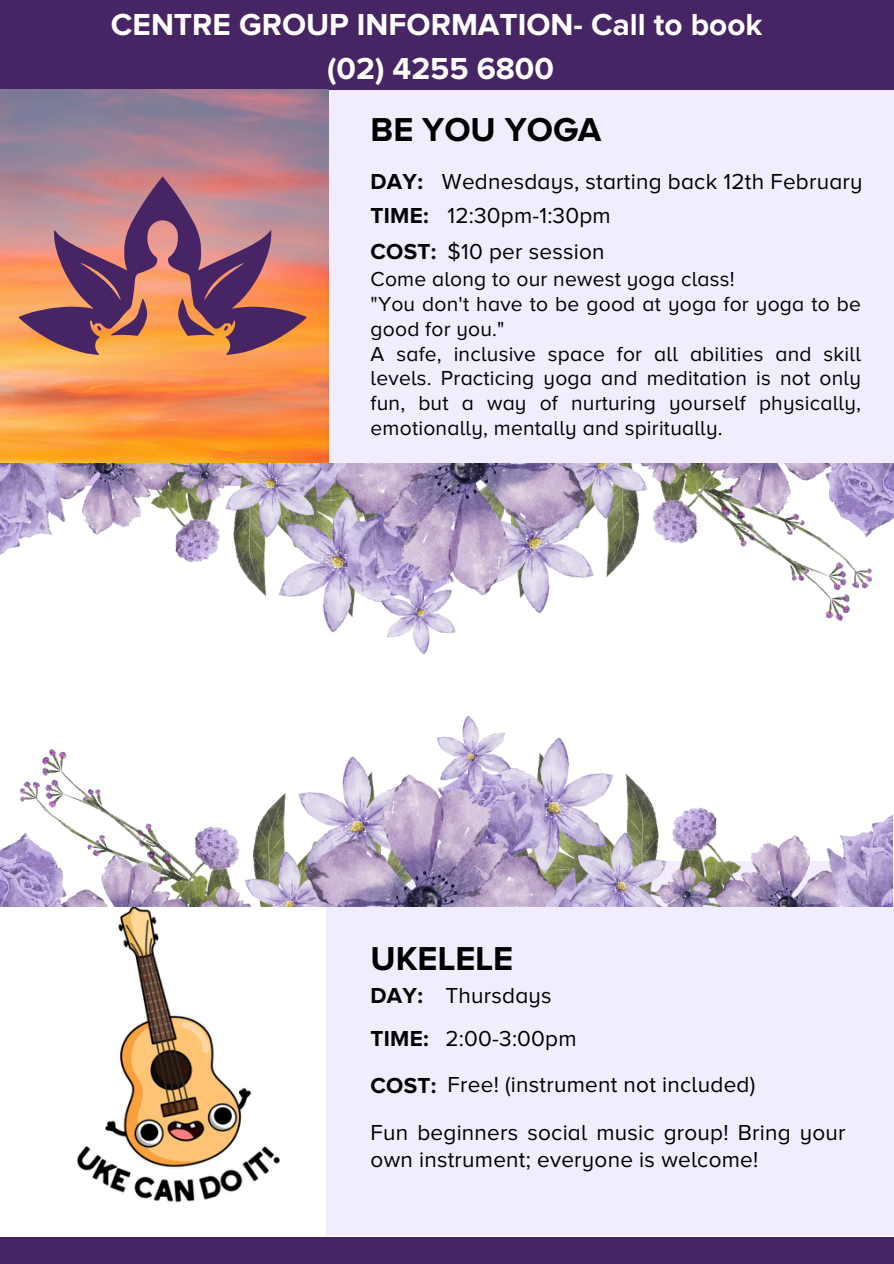
<style>
.page{position:relative;width:894px;height:1264px;background:#fff}
.page>*{position:absolute;margin:0;border:0;box-sizing:border-box;transform-origin:0 0}
.t1{font:700 34.35px "Proxima Nova A";color:#000}
.t2{font:700 31.5px/43.8px "Proxima Nova";color:#fff;text-align:center}
.t3{font:22.5px/27px "Proxima Nova A";letter-spacing:.01em;color:#000}
.t4{font:700 22.5px "Proxima Nova A";letter-spacing:.01em;color:#000}
.t5{font:21px/24.8px "Proxima Nova A";letter-spacing:.01em;color:#000}
</style>
<div class="page">
<div style="left:0;top:89px;width:893px;height:375px;background:#f2ecff"></div>
<div style="left:0;top:861px;width:893px;height:375px;background:#f2ecff"></div>
<div style="left:0;top:0;width:893px;height:89px;background:#472564"></div>
<img style="left:0;top:89px;width:328px;height:374px">
<svg style="left:19px;top:176px;width:287px;height:179px;background:#ae7273"></svg>
<svg style="left:178px;top:298px;width:36px;height:38px"></svg>
<svg style="left:224px;top:326px;width:4px;height:4px"></svg>
<svg style="left:97px;top:326px;width:4px;height:5px"></svg>
<svg style="left:111px;top:298px;width:36px;height:38px"></svg>
<img style="left:0;top:906px;width:325px;height:330px">
<div style="left:0;top:1237px;width:893px;height:26px;background:#472564"></div>
<img style="left:0;top:463px;width:893px;height:386px">
<img style="left:0;top:520px;width:892px;height:386px">
<p class="t2" style="left:111px;top:3px;width:652px">CENTRE GROUP INFORMATION- Call to book (02) 4255 6800</p>
<h1 class="t1" style="left:370px;top:109px;width:232px">BE YOU YOGA</h1>
<h3 class="t4" style="left:370px;top:168px;width:54px">DAY:</h3>
<h3 class="t4" style="left:370px;top:202px;width:60px">TIME:</h3>
<p class="t3" style="left:442px;top:168px;width:422px">Wednesdays, starting back 12th February</p>
<p class="t3" style="left:447px;top:202px;width:164px">12:30pm-1:30pm</p>
<p class="t4" style="left:370px;top:238px;width:67px">COST:</p>
<p class="t3" style="left:447px;top:238px;width:158px">$10 per session</p>
<h3 class="t5" style="left:370px;top:267px;width:365px">Come along to our newest yoga class!</h3>
<p class="t5" style="left:370px;top:292px;width:492px">"You don't have to be good at yoga for yoga to be good for you."</p>
<p class="t5" style="left:370px;top:341px;width:492px;text-align:justify">A safe, inclusive space for all abilities and skill levels. Practicing yoga and meditation is not only fun, but a way of nurturing yourself physically, emotionally, mentally and spiritually.</p>
<p class="t1" style="left:370px;top:938px;width:144px">UKELELE</p>
<p class="t4" style="left:370px;top:982px;width:54px">DAY:</p>
<p class="t4" style="left:370px;top:1025px;width:60px">TIME:</p>
<p class="t3" style="left:445px;top:982px;width:108px">Thursdays</p>
<h1 class="t3" style="left:445px;top:1025px;width:133px">2:00-3:00pm</h1>
<p class="t4" style="left:370px;top:1072px;width:67px">COST:</p>
<h3 class="t3" style="left:447px;top:1071px;width:309px">Free! (instrument not included)</h3>
<h3 class="t3" style="left:370px;top:1119px;width:476px">Fun beginners social music group! Bring your own instrument; everyone is welcome!</h3>
</div>
